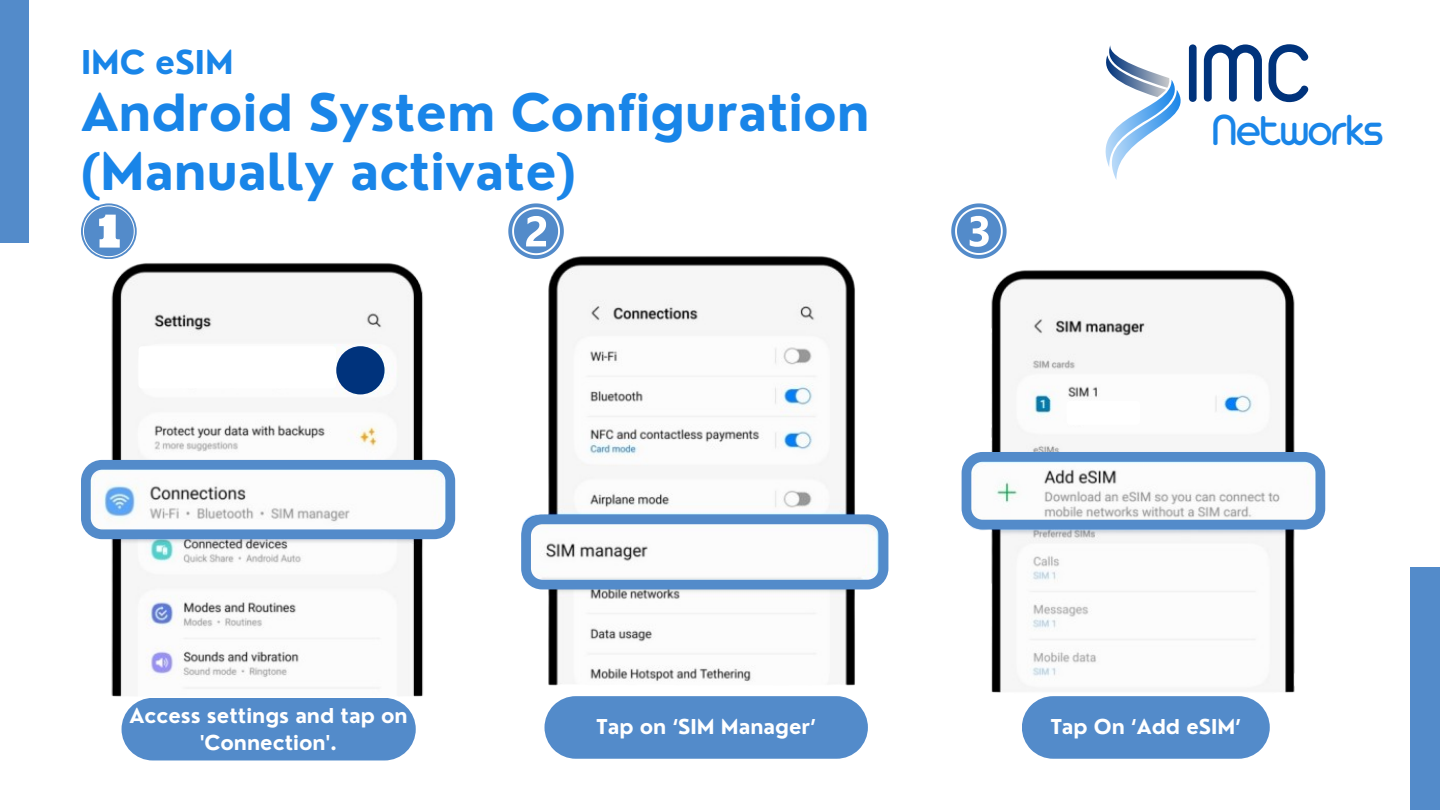
<style>
.page{position:relative;width:1440px;height:810px;background:#fff}
.page>*{position:absolute;margin:0;border:0;box-sizing:border-box;transform-origin:0 0}
.t1{font:88.8px "Arista Pro";color:#00337c}
.t2{font:700 50px/58.5px "Nourd";color:#1985e8}
.t3{font:47.4px "Arista Pro";letter-spacing:-.04em;color:#1985e8}
.t4{font:700 32px "Nourd";color:#1985e8}
.t5{font:700 20px/27.8px "Nourd";color:#fff;text-align:center}
</style>
<div class="page">
<img style="left:100px;top:263px;width:356px;height:434px">
<img style="left:534px;top:256px;width:355px;height:430px">
<img style="left:976px;top:270px;width:333px;height:423px">
<div style="left:0;top:0;width:29px;height:243px;background:#538bca"></div>
<div style="left:1411px;top:567px;width:29px;height:243px;background:#538bca"></div>
<svg style="left:81px;top:203px;width:55px;height:56px"></svg>
<svg style="left:508px;top:203px;width:56px;height:56px"></svg>
<svg style="left:951px;top:203px;width:56px;height:56px"></svg>
<svg style="left:1105px;top:45px;width:76px;height:135px"></svg>
<svg style="left:139px;top:346px;width:197px;height:42px"></svg>
<div style="left:122px;top:698px;width:294px;height:62px;background:#538bca;border-radius:31px"></div>
<svg style="left:545px;top:696px;width:323px;height:63px;background:#5b90cc"></svg>
<svg style="left:1022px;top:696px;width:248px;height:63px;background:#5d92cd"></svg>
<svg style="left:81px;top:460px;width:374px;height:79px"></svg>
<svg style="left:521px;top:515px;width:367px;height:74px"></svg>
<svg style="left:962px;top:452px;width:363px;height:77px"></svg>
<div style="left:336px;top:346px;width:49px;height:48px;background:#00337c;border-radius:50%"></div>
<svg style="left:1067px;top:401px;width:73px;height:24px"></svg>
<p class="t4" style="left:81px;top:42px;width:154px">IMC eSIM</p>
<p class="t2" style="left:81px;top:83px;width:790px">Android System Configuration (Manually activate)</p>
<p class="t1" style="left:1183px;top:45px;width:131px">IMC</p>
<h4 class="t3" style="left:1211px;top:114px;width:175px">Networks</h4>
<p class="t5" style="left:130px;top:701px;width:280px">Access settings and tap on 'Connection'.</p>
<p class="t5" style="left:597px;top:713px;width:221px">Tap on ‘SIM Manager’</p>
<p class="t5" style="left:1051px;top:713px;width:192px">Tap On ‘Add eSIM’</p>
</div>
